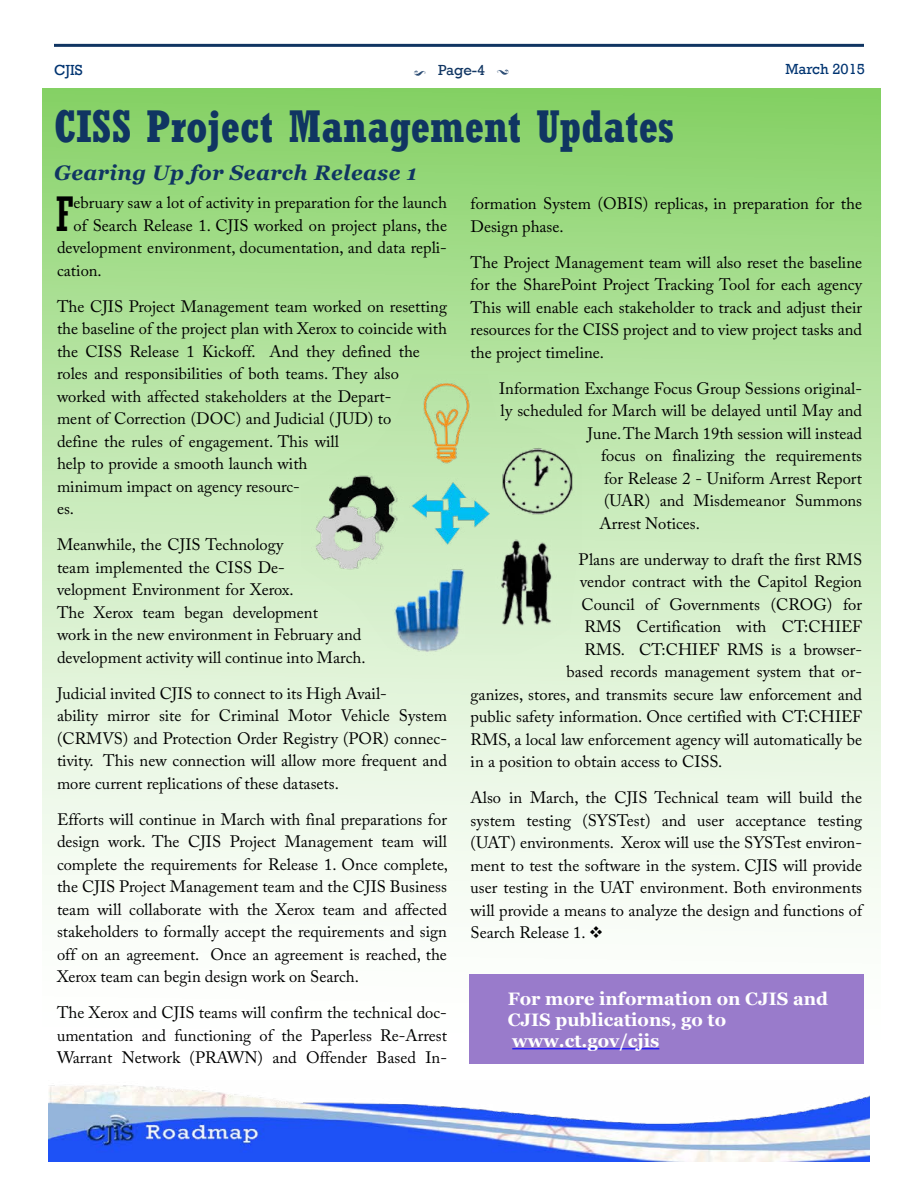
<style>
.page{position:relative;width:918px;height:1188px;background:#fff}
.page>*{position:absolute;margin:0;border:0;box-sizing:border-box;transform-origin:0 0}
.t1{font:condensed 47.1px "Rockwell";color:#000}
.t2{font:700 condensed 45px "Rockwell";color:#103562}
.t3{font:italic 700 21px "Georgia";letter-spacing:.02em;color:#103562}
.t4{font:700 18px/21px "Georgia";color:#fff}
.t5{font:16.5px/22.5px "Adobe Caslon Pro";color:#000}
.t6{font:15px "Rockwell";color:#003471}
.t7{font:15px "Rockwell";color:#103562}
.s1{font-family:"WW Designs";font-size:18px}
</style>
<div class="page">
<img style="left:48px;top:1085px;width:822px;height:76px">
<hr style="left:54px;top:44px;width:810px;height:3px;background:#103562">
<div style="left:42px;top:88px;width:838px;height:972px;background:linear-gradient(to bottom,#8ed570,#fff)"></div>
<img style="left:300px;top:374px;width:283px;height:282px">
<div style="left:469px;top:975px;width:395px;height:89px;background:#997bcb"></div>
<hr style="left:512px;top:1048px;width:147px;height:1px;background:#00f">
<p class="t6" style="left:54px;top:61px;width:30px">CJIS</p>
<p class="t7" style="left:438px;top:61px;width:72px">Page-4 <span class="s1">L</span></p>
<p class="t6" style="left:786px;top:61px;width:81px">March 2015</p>
<h2 class="t2" style="left:54px;top:100px;width:622px">CISS Project Management Updates</h2>
<p class="t3" style="left:54px;top:160px;width:364px">Gearing Up for Search Release 1</p>
<h1 class="t1" style="left:56px;top:187px;width:19px">F</h1>
<p class="t5" style="left:74px;top:191px;width:375px">ebruary saw a lot of activity in preparation for the launch</p>
<p class="t5" style="left:74px;top:214px;width:375px">of Search Release 1. CJIS worked on project plans, the</p>
<p class="t5" style="left:57px;top:236px;width:391px">development environment, documentation, and data repli-</p>
<p class="t5" style="left:57px;top:259px;width:46px">cation.</p>
<p class="t5" style="left:57px;top:295px;width:392px">The CJIS Project Management team worked on resetting the baseline of the project plan with Xerox to coincide with the CISS Release 1 Kickoff. And they defined the roles and responsibilities of both teams. They also worked with affected stakeholders at the Depart-<br>ment of Correction (DOC) and Judicial ( JUD) to<br>define the rules of engagement. This will<br>help to provide a smooth launch with<br>minimum impact on agency resourc-<br>es.</p>
<p class="t5" style="left:57px;top:533px;width:310px">Meanwhile, the CJIS Technology<br>team implemented the CISS De-<br>velopment Environment for Xerox.<br>The Xerox team began development<br>work in the new environment in February and development activity will continue into March.</p>
<p class="t5" style="left:57px;top:682px;width:392px">Judicial invited CJIS to connect to its High Avail-<br>ability mirror site for Criminal Motor Vehicle System (CRMVS) and Protection Order Registry (POR) connec&shy;tivity. This new connection will allow more frequent and more current replications of these datasets.</p>
<p class="t5" style="left:57px;top:808px;width:393px;text-align:justify">Efforts will continue in March with final preparations for design work. The CJIS Project Management team will complete the requirements for Release 1. Once complete, the CJIS Project Management team and the CJIS Business team will collaborate with the Xerox team and affected stakeholders to formally accept the requirements and sign off on an agreement. Once an agreement is reached, the Xerox team can begin design work on Search.</p>
<p class="t5" style="left:57px;top:1001px;width:392px;text-align:justify">The Xerox and CJIS teams will confirm the technical doc&shy;umentation and functioning of the Paperless Re-Arrest Warrant Network (PRAWN) and Offender Based In-</p>
<p class="t5" style="left:471px;top:192px;width:393px">formation System (OBIS) replicas, in preparation for the<br>Design phase.</p>
<p class="t5" style="left:471px;top:251px;width:393px;text-align:justify">The Project Management team will also reset the baseline for the SharePoint Project Tracking Tool for each agency This will enable each stakeholder to track and adjust their resources for the CISS project and to view project tasks and the project timeline.</p>
<p class="t5" style="left:499px;top:377px;width:365px">Information Exchange Focus Group Sessions original-</p>
<p class="t5" style="left:501px;top:399px;width:363px">ly scheduled for March will be delayed until May and</p>
<p class="t5" style="left:588px;top:422px;width:276px">June. The March 19th session will instead</p>
<p class="t5" style="left:601px;top:444px;width:263px">focus on finalizing the requirements</p>
<p class="t5" style="left:604px;top:467px;width:260px">for Release 2 - Uniform Arrest Report</p>
<p class="t5" style="left:604px;top:489px;width:259px">(UAR) and Misdemeanor Summons</p>
<p class="t5" style="left:600px;top:512px;width:102px">Arrest Notices.</p>
<p class="t5" style="left:579px;top:548px;width:285px">Plans are underway to draft the first RMS</p>
<p class="t5" style="left:580px;top:570px;width:283px">vendor contract with the Capitol Region</p>
<p class="t5" style="left:582px;top:593px;width:282px">Council of Governments (CROG) for</p>
<p class="t5" style="left:585px;top:615px;width:279px">RMS Certification with CT:CHIEF</p>
<p class="t5" style="left:585px;top:638px;width:279px">RMS. CT:CHIEF RMS is a browser-</p>
<p class="t5" style="left:567px;top:660px;width:297px">based records management system that or-</p>
<p class="t5" style="left:471px;top:683px;width:393px">ganizes, stores, and transmits secure law enforcement and</p>
<p class="t5" style="left:471px;top:705px;width:393px">public safety information. Once certified with CT:CHIEF</p>
<p class="t5" style="left:471px;top:728px;width:393px">RMS, a local law enforcement agency will automatically be</p>
<p class="t5" style="left:471px;top:750px;width:253px">in a position to obtain access to CISS.</p>
<p class="t5" style="left:471px;top:786px;width:393px;text-align:justify">Also in March, the CJIS Technical team will build the system testing (SYSTest) and user acceptance testing (UAT) environments. Xerox will use the SYSTest environ&shy;ment to test the software in the system. CJIS will provide user testing in the UAT environment. Both environments will provide a means to analyze the design and functions of Search Release 1. ❖</p>
<p class="t4" style="left:508px;top:989px;width:322px">For more information on CJIS and<br>CJIS publications, go to www.ct.gov/cjis</p>
</div>
